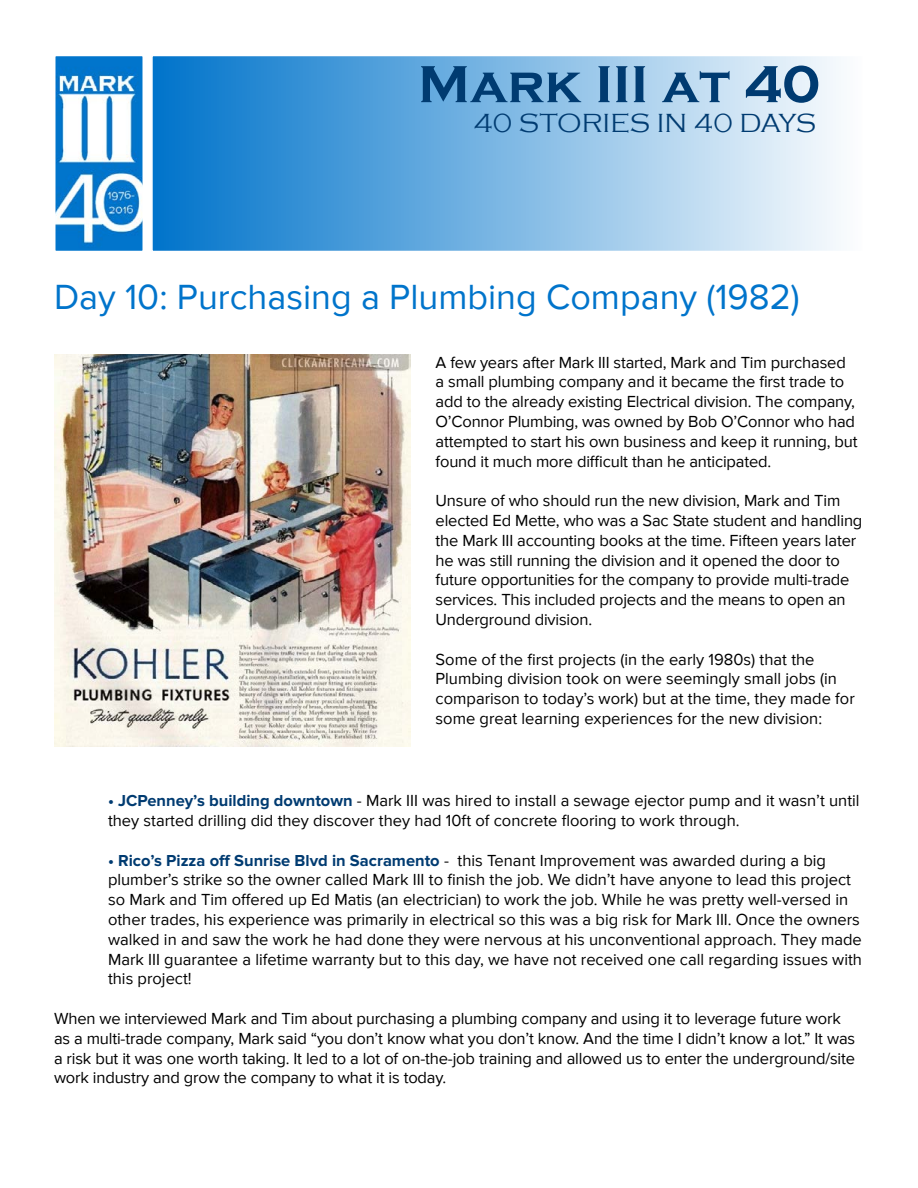
<style>
.page{position:relative;width:918px;height:1188px;background:#fff}
.page>*{position:absolute;margin:0;border:0;box-sizing:border-box;transform-origin:0 0}
.t1{font:700 54px "Copperplate Gothic";color:#003b71}
.t2{font:36px "Proxima Nova";color:#0074cb}
.t3{font:300 27px "Copperplate Gothic";color:#003b71}
.t4{font:16.5px/19.8px "Proxima Nova";letter-spacing:-.01em;color:#000}
.s1{font-weight:700;color:#003b71}
</style>
<div class="page">
<div style="left:151px;top:55px;width:713px;height:197px;background:linear-gradient(to right,#0073ca,#fdfefe);border:2px solid #fff"></div>
<img style="left:57px;top:58px;width:84px;height:191px">
<div style="left:54px;top:55px;width:90px;height:197px;border:2px solid #fff"></div>
<img style="left:54px;top:355px;width:356px;height:391px">
<h1 class="t1" style="left:418px;top:54px;width:404px">Mark III at 40</h1>
<h3 class="t3" style="left:473px;top:108px;width:344px">40 STORIES IN 40 DAYS</h3>
<h2 class="t2" style="left:54px;top:277px;width:747px">Day 10: Purchasing a Plumbing Company (1982)</h2>
<p class="t4" style="left:436px;top:353px;width:424px">A few years after Mark III started, Mark and Tim purchased a small plumbing company and it became the first trade to add to the already existing Electrical division. The company, O’Connor Plumbing, was owned by Bob O’Connor who had attempted to start his own business and keep it running, but found it much more difficult than he anticipated.</p>
<p class="t4" style="left:436px;top:491px;width:428px">Unsure of who should run the new division, Mark and Tim elected Ed Mette, who was a Sac State student and handling the Mark III accounting books at the time. Fifteen years later he was still running the division and it opened the door to future opportunities for the company to provide multi-trade services. This included projects and the means to open an Underground division.</p>
<p class="t4" style="left:436px;top:650px;width:421px">Some of the first projects (in the early 1980s) that the Plumbing division took on were seemingly small jobs (in comparison to today’s work) but at the time, they made for some great learning experiences for the new division:</p>
<p class="t4" style="left:108px;top:791px;width:753px"><span class="s1">• JCPenney’s building downtown</span> - Mark III was hired to install a sewage ejector pump and it wasn’t until they started drilling did they discover they had 10ft of concrete flooring to work through.</p>
<p class="t4" style="left:108px;top:851px;width:756px"><span class="s1">• Rico’s Pizza off Sunrise Blvd in Sacramento</span> - this Tenant Improvement was awarded during a big plumber’s strike so the owner called Mark III to finish the job. We didn’t have anyone to lead this project so Mark and Tim offered up Ed Matis (an electrician) to work the job. While he was pretty well-versed in other trades, his experience was primarily in electrical so this was a big risk for Mark III. Once the owners walked in and saw the work he had done they were nervous at his unconventional approach. They made Mark III guarantee a lifetime warranty but to this day, we have not received one call regarding issues with this project!</p>
<p class="t4" style="left:54px;top:1009px;width:803px">When we interviewed Mark and Tim about purchasing a plumbing company and using it to leverage future work as a multi-trade company, Mark said “you don’t know what you don’t know. And the time I didn’t know a lot.” It was a risk but it was one worth taking. It led to a lot of on-the-job training and allowed us to enter the underground/site work industry and grow the company to what it is today.</p>
</div>
